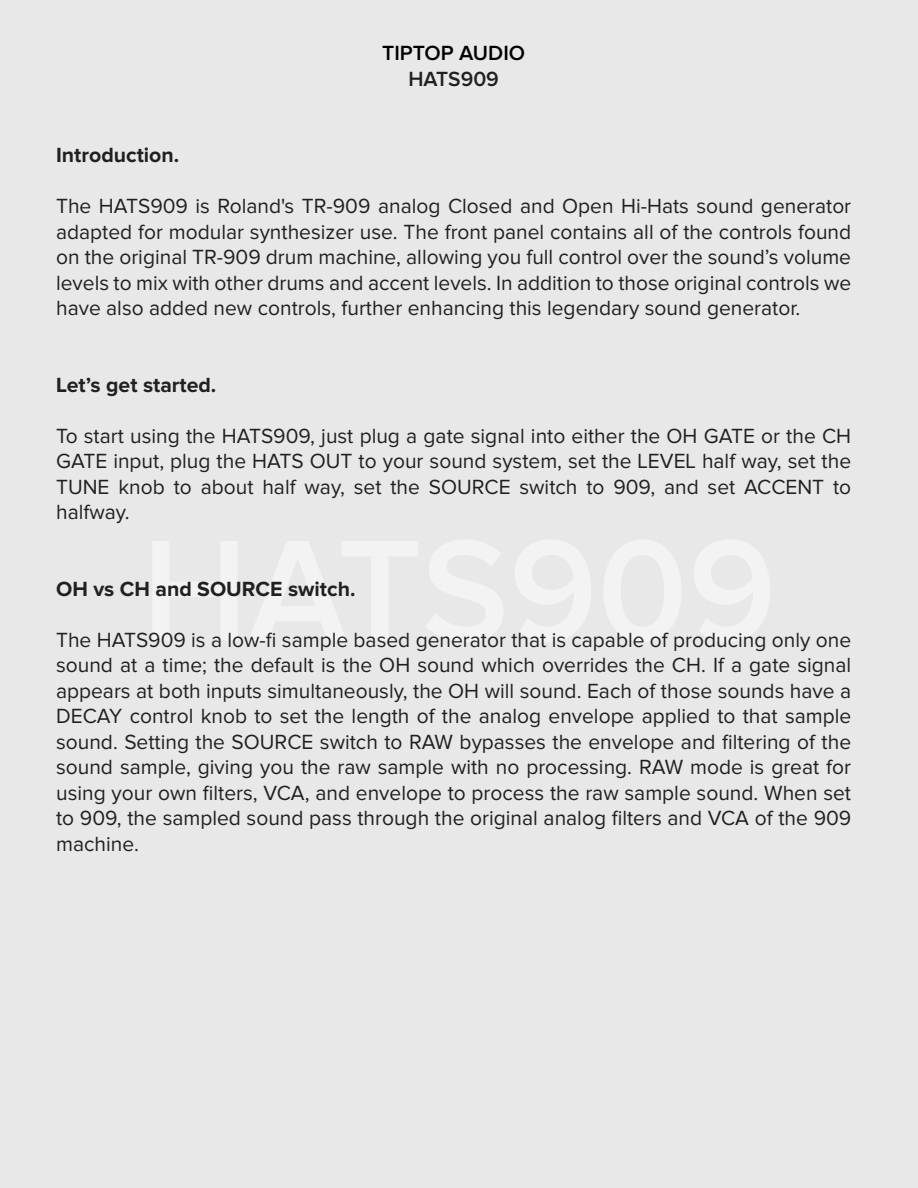
<style>
.page{position:relative;width:918px;height:1188px;background:#e8e8e8}
.page>*{position:absolute;margin:0;border:0;box-sizing:border-box;transform-origin:0 0}
.t1{font:21.3px/25.5px "Proxima Nova";color:#231f20;text-align:justify}
.t2{font:700 21.3px "Proxima Nova";color:#231f20}
.t3{font:600 21.3px "Proxima Nova";color:#000}
.t4{font:600 21.3px "Proxima Nova";color:#231f20}
</style>
<div class="page">
<p class="t3" style="left:382px;top:43px;width:144px">TIPTOP AUDIO</p>
<p class="t4" style="left:408px;top:69px;width:92px">HATS909</p>
<p class="t2" style="left:56px;top:145px;width:125px">Introduction.</p>
<p class="t1" style="left:56px;top:194px;width:797px">The HATS909 is Roland's TR-909 analog Closed and Open Hi-Hats sound generator adapted for modular synthesizer use. The front panel contains all of the controls found on the original TR-909 drum machine, allowing you full control over the sound’s volume levels to mix with other drums and accent levels. In addition to those original controls we have also added new controls, further enhancing this legendary sound generator.</p>
<p class="t2" style="left:56px;top:375px;width:162px">Let’s get started.</p>
<p class="t1" style="left:56px;top:424px;width:797px">To start using the HATS909, just plug a gate signal into either the OH GATE or the CH GATE input, plug the HATS OUT to your sound system, set the LEVEL half way, set the TUNE knob to about half way, set the SOURCE switch to 909, and set ACCENT to halfway.</p>
<p class="t2" style="left:56px;top:579px;width:301px">OH vs CH and SOURCE switch.</p>
<p class="t1" style="left:56px;top:628px;width:797px">The HATS909 is a low-fi sample based generator that is capable of producing only one sound at a time; the default is the OH sound which overrides the CH. If a gate signal appears at both inputs simultaneously, the OH will sound. Each of those sounds have a DECAY control knob to set the length of the analog envelope applied to that sample sound. Setting the SOURCE switch to RAW bypasses the envelope and filtering of the sound sample, giving you the raw sample with no processing. RAW mode is great for using your own filters, VCA, and envelope to process the raw sample sound. When set to 909, the sampled sound pass through the original analog filters and VCA of the 909 machine.</p>
</div>
